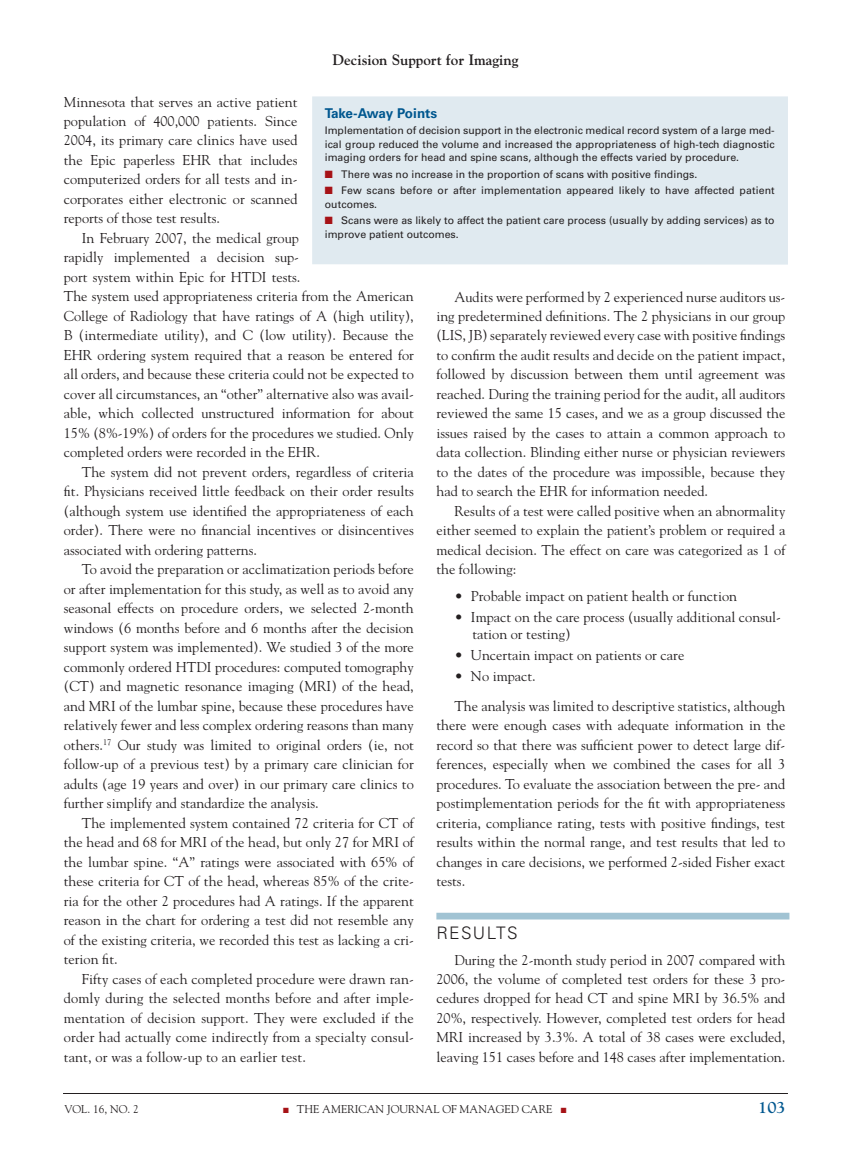
<style>
.page{position:relative;width:851px;height:1161px;background:#fff}
.page>*{position:absolute;margin:0;border:0;box-sizing:border-box;transform-origin:0 0}
.t1{font:300 17.25px "Univers";letter-spacing:.075em;color:#231f20}
.t2{font:700 16.5px "Goudy";color:#00578f}
.t3{font:700 15px "Goudy";color:#231f20}
.t4{font:14.25px/19.5px "Goudy";color:#231f20;text-align:justify}
.t5{font:700 13.5px "Univers";letter-spacing:-.02em;color:#00578f}
.t6{font:11.25px "Goudy";color:#231f20}
.t7{font:10.5px/13.5px "Univers";color:#231f20}
.t8{font:7.5px "Zapf Dingbats";color:#a61216}
.s1{color:#a61216}
</style>
<div class="page">
<hr style="left:63px;top:1093px;width:725px;height:1px;background:#231f20">
<div style="left:436px;top:913px;width:353px;height:7px;background:#a1c3d3"></div>
<div style="left:312px;top:96px;width:475px;height:169px;background:#e0eaf0"></div>
<p class="t3" style="left:332px;top:51px;width:187px">Decision Support for Imaging</p>
<p class="t4" style="left:64px;top:92px;width:235px">Minnesota that serves an active patient population of 400,000 patients. Since 2004, its primary care clinics have used the Epic paperless EHR that includes computerized orders for all tests and in&shy;corporates either electronic or scanned reports of those test results.</p>
<p class="t4" style="left:64px;top:228px;width:351px;text-align:left;text-indent:18px">In February 2007, the medical group<br>rapidly implemented a decision sup-<br>port system within Epic for HTDI tests.<br>The system used appropriateness criteria from the American College of Radiology that have ratings of A (high utility), B (intermediate utility), and C (low utility). Because the EHR ordering system required that a reason be entered for all orders, and because these criteria could not be expected to cover all circumstances, an “other” alternative also was avail&shy;able, which collected unstructured information for about 15% (8%-19%) of orders for the procedures we studied. Only completed orders were recorded in the EHR.</p>
<p class="t4" style="left:64px;top:462px;width:351px;text-indent:18px">The system did not prevent orders, regardless of criteria fit. Physicians received little feedback on their order results (although system use identified the appropriateness of each order). There were no financial incentives or disincentives associated with ordering patterns.</p>
<p class="t4" style="left:64px;top:559px;width:351px;text-indent:18px">To avoid the preparation or acclimatization periods before or after implementation for this study, as well as to avoid any seasonal effects on procedure orders, we selected 2-month windows (6 months before and 6 months after the decision support system was implemented). We studied 3 of the more commonly ordered HTDI procedures: computed tomography (CT) and magnetic resonance imaging (MRI) of the head, and MRI of the lumbar spine, because these procedures have relatively fewer and less complex ordering reasons than many others.<sup>17</sup> Our study was limited to original orders (ie, not follow-up of a previous test) by a primary care clinician for adults (age 19 years and over) in our primary care clinics to further simplify and standardize the analysis.</p>
<p class="t4" style="left:64px;top:813px;width:352px;text-indent:18px">The implemented system contained 72 criteria for CT of the head and 68 for MRI of the head, but only 27 for MRI of the lumbar spine. “A” ratings were associated with 65% of these criteria for CT of the head, whereas 85% of the crite&shy;ria for the other 2 procedures had A ratings. If the apparent reason in the chart for ordering a test did not resemble any of the existing criteria, we recorded this test as lacking a cri&shy;terion fit.</p>
<p class="t4" style="left:64px;top:969px;width:351px;text-indent:18px">Fifty cases of each completed procedure were drawn ran&shy;domly during the selected months before and after imple&shy;mentation of decision support. They were excluded if the order had actually come indirectly from a specialty consul&shy;tant, or was a follow-up to an earlier test.</p>
<p class="t5" style="left:325px;top:105px;width:114px">Take-Away Points</p>
<p class="t7" style="left:325px;top:124px;width:451px;text-align:justify">Implementation of decision support in the electronic medical record system of a large med&shy;ical group reduced the volume and increased the appropriateness of high-tech diagnostic imaging orders for head and spine scans, although the effects varied by procedure.</p>
<p class="t7" style="left:325px;top:167px;width:374px"><span class="s1">■</span> There was no increase in the proportion of scans with positive findings.</p>
<p class="t7" style="left:325px;top:184px;width:451px"><span class="s1">■</span> Few scans before or after implementation appeared likely to have affected patient outcomes.</p>
<p class="t7" style="left:325px;top:214px;width:451px"><span class="s1">■</span> Scans were as likely to affect the patient care process (usually by adding services) as to improve patient outcomes.</p>
<p class="t4" style="left:436px;top:287px;width:350px;text-indent:18px">Audits were performed by 2 experienced nurse auditors us&shy;ing predetermined definitions. The 2 physicians in our group (LIS, JB) separately reviewed every case with positive findings to confirm the audit results and decide on the patient impact, followed by discussion between them until agreement was reached. During the training period for the audit, all auditors reviewed the same 15 cases, and we as a group discussed the issues raised by the cases to attain a common approach to data collection. Blinding either nurse or physician reviewers to the dates of the procedure was impossible, because they had to search the EHR for information needed.</p>
<p class="t4" style="left:436px;top:501px;width:351px;text-indent:18px">Results of a test were called positive when an abnormality either seemed to explain the patient’s problem or required a medical decision. The effect on care was categorized as 1 of the following:</p>
<p class="t4" style="left:454px;top:587px;width:284px">• Probable impact on patient health or function</p>
<p class="t4" style="left:472px;top:609px;width:310px;line-height:16.5px;text-indent:-18px">• Impact on the care process (usually additional consul&shy;tation or testing)</p>
<p class="t4" style="left:454px;top:645px;width:231px">• Uncertain impact on patients or care</p>
<p class="t4" style="left:454px;top:661px;width:332px;line-height:30px">• No impact.<br>The analysis was limited to descriptive statistics, although</p>
<p class="t4" style="left:436px;top:716px;width:350px">there were enough cases with adequate information in the record so that there was sufficient power to detect large dif&shy;ferences, especially when we combined the cases for all 3 procedures. To evaluate the association between the pre- and postimplementation periods for the fit with appropriateness criteria, compliance rating, tests with positive findings, test results within the normal range, and test results that led to changes in care decisions, we performed 2-sided Fisher exact tests.</p>
<p class="t1" style="left:436px;top:922px;width:83px">RESULTS</p>
<p class="t4" style="left:436px;top:950px;width:350px;text-indent:18px">During the 2-month study period in 2007 compared with 2006, the volume of completed test orders for these 3 pro&shy;cedures dropped for head CT and spine MRI by 36.5% and 20%, respectively. However, completed test orders for head MRI increased by 3.3%. A total of 38 cases were excluded, leaving 151 cases before and 148 cases after implementation.</p>
<p class="t6" style="left:64px;top:1102px;width:76px">VOL. 16, NO. 2</p>
<p class="t6" style="left:283px;top:1102px;width:256px"><span class="s1">■</span> THE AMERICAN JOURNAL OF MANAGED CARE</p>
<p class="t8" style="left:560px;top:1107px;width:7px">■</p>
<p class="t2" style="left:758px;top:1098px;width:29px">103</p>
</div>
